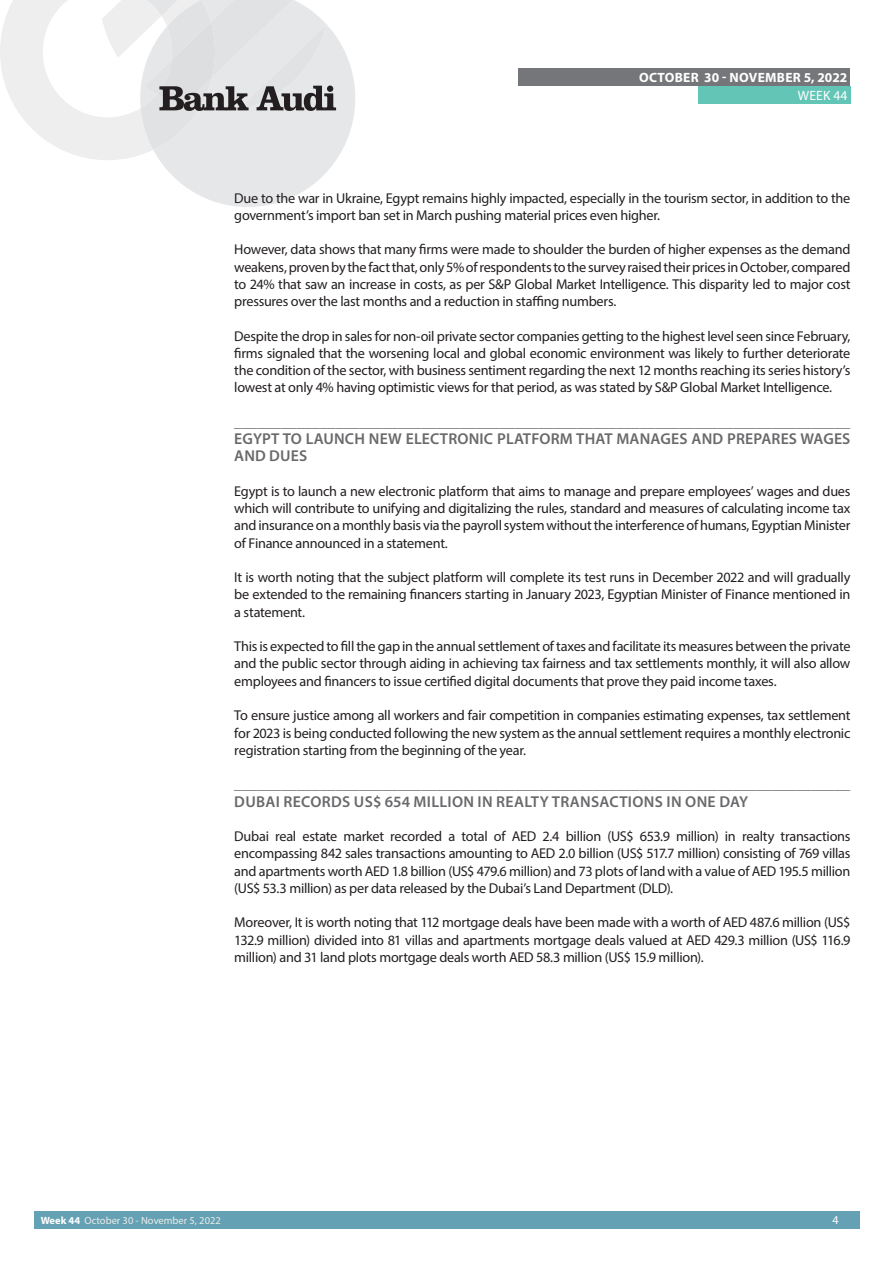
<style>
.page{position:relative;width:893px;height:1263px;background:#fff}
.page>*{position:absolute;margin:0;border:0;box-sizing:border-box;transform-origin:0 0}
.t1{font:600 15.75px/17.2px "Myriad Pro";letter-spacing:.01em;color:#69696c}
.t2{font:15.6px "Myriad Pro";color:#707276}
.t3{font:14.25px/17.2px "Myriad Pro";letter-spacing:-.02em;color:#231f20;text-align:justify}
.t4{font:700 13.5px "Myriad Pro";letter-spacing:.02em;color:#fff}
.t5{font:13.5px "Myriad Pro";letter-spacing:.02em;color:#fff}
.t6{font:12px "Myriad Pro";color:#fff}
.t7{font:10.5px "Myriad Pro";color:#ecece9}
.s1{font-weight:700;color:#fff}
</style>
<div class="page">
<div style="left:35px;top:1212px;width:825px;height:17px;background:#65a1b4"></div>
<div style="left:519px;top:68px;width:331px;height:17px;background:#757679"></div>
<div style="left:698px;top:86px;width:152px;height:17px;background:#62c5b6"></div>
<svg style="left:0;top:0;width:355px;height:207px"></svg>
<p class="t4" style="left:639px;top:68px;width:210px">OCTOBER 30 - NOVEMBER 5, 2022</p>
<p class="t5" style="left:798px;top:87px;width:51px">WEEK 44</p>
<p class="t3" style="left:234px;top:189px;width:618px">Due to the war in Ukraine, Egypt remains highly impacted, especially in the tourism sector, in addition to the government’s import ban set in March pushing material prices even higher.</p>
<p class="t3" style="left:234px;top:241px;width:618px">However, data shows that many firms were made to shoulder the burden of higher expenses as the demand weakens, proven by the fact that, only 5% of respondents to the survey raised their prices in October, compared to 24% that saw an increase in costs, as per S&amp;P Global Market Intelligence. This disparity led to major cost pressures over the last months and a reduction in staffing numbers.</p>
<p class="t3" style="left:234px;top:327px;width:618px">Despite the drop in sales for non-oil private sector companies getting to the highest level seen since February, firms signaled that the worsening local and global economic environment was likely to further deteriorate the condition of the sector, with business sentiment regarding the next 12 months reaching its series history’s lowest at only 4% having optimistic views for that period, as was stated by S&amp;P Global Market Intelligence.</p>
<p class="t2" style="left:234px;top:412px;width:617px">_______________________________________________________________________________</p>
<p class="t1" style="left:234px;top:430px;width:618px">EGYPT TO LAUNCH NEW ELECTRONIC PLATFORM THAT MANAGES AND PREPARES WAGES<br>AND DUES</p>
<p class="t3" style="left:234px;top:482px;width:618px">Egypt is to launch a new electronic platform that aims to manage and prepare employees’ wages and dues which will contribute to unifying and digitalizing the rules, standard and measures of calculating income tax and insurance on a monthly basis via the payroll system without the interference of humans, Egyptian Minister of Finance announced in a statement.</p>
<p class="t3" style="left:234px;top:569px;width:618px">It is worth noting that the subject platform will complete its test runs in December 2022 and will gradually be extended to the remaining financers starting in January 2023, Egyptian Minister of Finance mentioned in a statement.</p>
<p class="t3" style="left:234px;top:638px;width:618px">This is expected to fill the gap in the annual settlement of taxes and facilitate its measures between the private and the public sector through aiding in achieving tax fairness and tax settlements monthly, it will also allow employees and financers to issue certified digital documents that prove they paid income taxes.</p>
<p class="t3" style="left:234px;top:707px;width:618px">To ensure justice among all workers and fair competition in companies estimating expenses, tax settlement for 2023 is being conducted following the new system as the annual settlement requires a monthly electronic registration starting from the beginning of the year.</p>
<p class="t2" style="left:234px;top:774px;width:617px">_______________________________________________________________________________</p>
<p class="t1" style="left:234px;top:792px;width:515px">DUBAI RECORDS US$ 654 MILLION IN REALTY TRANSACTIONS IN ONE DAY</p>
<p class="t3" style="left:234px;top:827px;width:618px">Dubai real estate market recorded a total of AED 2.4 billion (US$ 653.9 million) in realty transactions encompassing 842 sales transactions amounting to AED 2.0 billion (US$ 517.7 million) consisting of 769 villas and apartments worth AED 1.8 billion (US$ 479.6 million) and 73 plots of land with a value of AED 195.5 million (US$ 53.3 million) as per data released by the Dubai’s Land Department (DLD).</p>
<p class="t3" style="left:234px;top:914px;width:618px">Moreover, It is worth noting that 112 mortgage deals have been made with a worth of AED 487.6 million (US$ 132.9 million) divided into 81 villas and apartments mortgage deals valued at AED 429.3 million (US$ 116.9 million) and 31 land plots mortgage deals worth AED 58.3 million (US$ 15.9 million).</p>
<p class="t7" style="left:41px;top:1214px;width:182px"><span class="s1">Week 44</span> October 30 - November 5, 2022</p>
<p class="t6" style="left:832px;top:1213px;width:8px">4</p>
</div>
